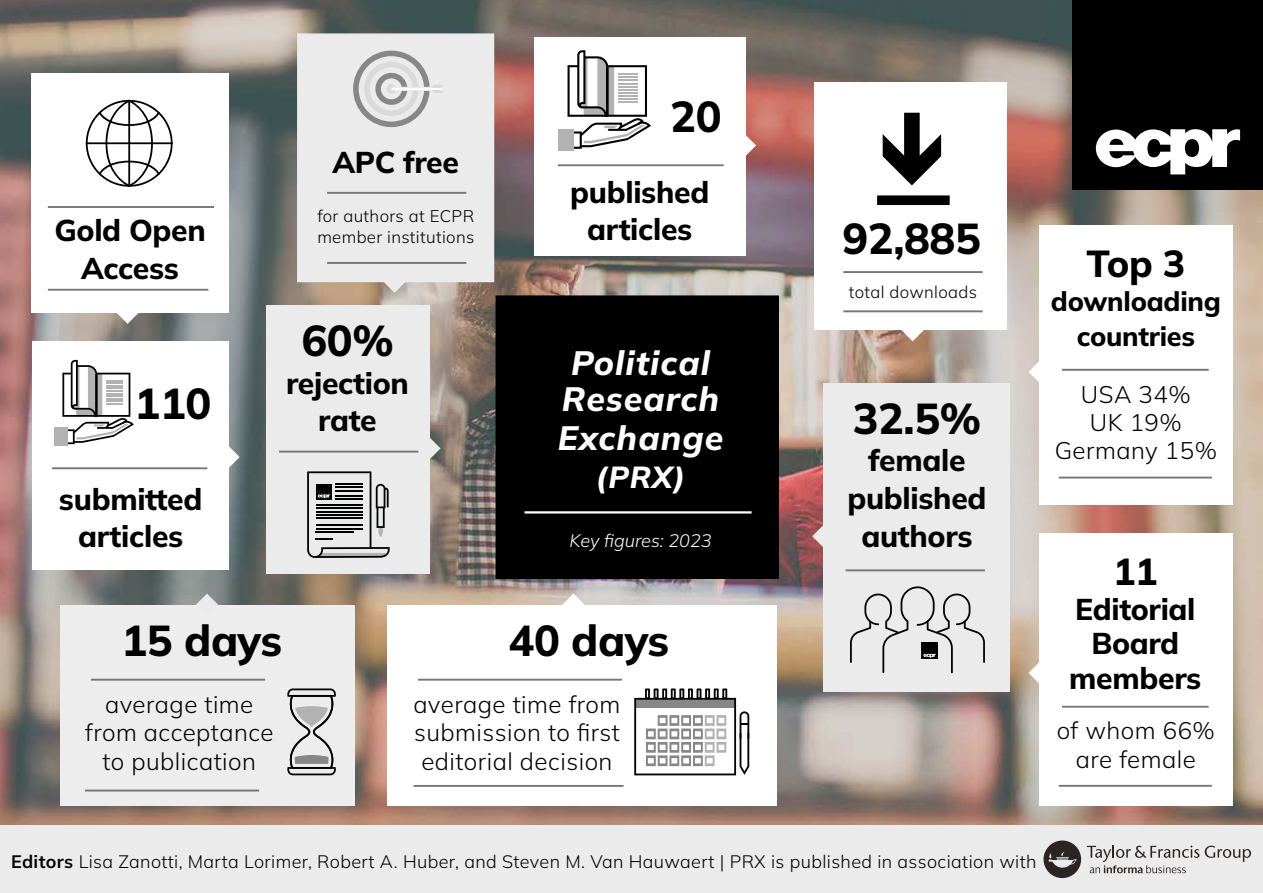
<style>
.page{position:relative;width:1263px;height:893px;background:#fff}
.page>*{position:absolute;margin:0;border:0;box-sizing:border-box;transform-origin:0 0}
.t1{font:800 43.2px "Mulish";letter-spacing:-.01em;color:#000}
.t2{font:800 37.5px "Mulish";color:#000}
.t3{font:italic 800 33.75px/37.2px "Mulish";letter-spacing:.03em;color:#fff;text-align:center}
.t4{font:italic 800 30.3px "Mulish";color:#fff}
.t5{font:800 30px/37.5px "Mulish";letter-spacing:-.01em;color:#000;text-align:center}
.t6{font:800 27px/34.5px "Mulish";letter-spacing:-.01em;color:#000;text-align:center}
.t7{font:300 24px/28.5px "Mulish";letter-spacing:.02em;color:#000;text-align:center}
.t8{font:300 18px "Mulish";letter-spacing:.02em;color:#000}
.t9{font:italic 300 18px "Mulish";color:#fff}
.t10{font:300 16.8px/21px "Mulish";letter-spacing:.02em;color:#000}
.s1{font-weight:700}
</style>
<div class="page">
<img style="left:0;top:0;width:1263px;height:825px">
<div style="left:496px;top:296px;width:282px;height:282px;background:#000"></div>
<div style="left:495px;top:295px;width:284px;height:284px;border:1px solid #000"></div>
<hr style="left:524px;top:511px;width:228px;height:2px;background:#fff">
<div style="left:815px;top:83px;width:192px;height:247px;background:#fff"></div>
<svg style="left:901px;top:330px;width:23px;height:11px"></svg>
<hr style="left:843px;top:310px;width:139px;height:2px;background:#777776">
<hr style="left:843px;top:271px;width:139px;height:2px;background:#777776">
<div style="left:877px;top:195px;width:73px;height:10px;background:#000"></div>
<div style="left:297px;top:33px;width:197px;height:249px;background:#ebebeb"></div>
<svg style="left:383px;top:279px;width:23px;height:14px"></svg>
<hr style="left:327px;top:262px;width:139px;height:2px;background:#777776">
<hr style="left:327px;top:192px;width:139px;height:2px;background:#777776">
<svg style="left:353px;top:51px;width:89px;height:76px"></svg>
<div style="left:266px;top:305px;width:163px;height:269px;background:#ebebeb"></div>
<svg style="left:418px;top:437px;width:22px;height:22px"></svg>
<svg style="left:307px;top:471px;width:83px;height:87px"></svg>
<hr style="left:279px;top:451px;width:139px;height:2px;background:#777776">
<div style="left:0;top:825px;width:1263px;height:68px;background:#ebebeb"></div>
<div style="left:1040px;top:533px;width:193px;height:272px;background:#fff"></div>
<hr style="left:1059px;top:785px;width:153px;height:2px;background:#777776">
<hr style="left:1062px;top:706px;width:147px;height:2px;background:#777776">
<svg style="left:1028px;top:662px;width:12px;height:22px"></svg>
<svg style="left:1043px;top:840px;width:38px;height:38px"></svg>
<svg style="left:1205px;top:846px;width:46px;height:16px"></svg>
<svg style="left:1087px;top:845px;width:112px;height:28px"></svg>
<div style="left:32px;top:74px;width:197px;height:239px;background:#fff"></div>
<svg style="left:116px;top:313px;width:23px;height:11px"></svg>
<svg style="left:86px;top:100px;width:87px;height:87px"></svg>
<hr style="left:48px;top:289px;width:160px;height:2px;background:#777776">
<hr style="left:48px;top:206px;width:166px;height:2px;background:#777776">
<svg style="left:1028px;top:361px;width:12px;height:22px"></svg>
<div style="left:1040px;top:225px;width:193px;height:279px;background:#fff"></div>
<hr style="left:1059px;top:477px;width:153px;height:1px;background:#777776">
<hr style="left:1062px;top:369px;width:147px;height:2px;background:#777776">
<div style="left:1073px;top:0;width:190px;height:190px;background:#000"></div>
<svg style="left:1096px;top:129px;width:144px;height:45px"></svg>
<div style="left:823px;top:383px;width:186px;height:309px;background:#ebebeb"></div>
<svg style="left:812px;top:525px;width:11px;height:22px"></svg>
<svg style="left:850px;top:586px;width:135px;height:87px"></svg>
<hr style="left:846px;top:569px;width:139px;height:2px;background:#777776">
<div style="left:534px;top:37px;width:212px;height:219px;background:#fff"></div>
<svg style="left:746px;top:134px;width:10px;height:23px"></svg>
<div style="left:558px;top:129px;width:15px;height:22px;background:#b3b2b2"></div>
<svg style="left:567px;top:50px;width:84px;height:99px"></svg>
<hr style="left:558px;top:164px;width:166px;height:2px;background:#777776">
<div style="left:32px;top:341px;width:196px;height:229px;background:#fff"></div>
<svg style="left:228px;top:446px;width:12px;height:22px"></svg>
<hr style="left:52px;top:467px;width:155px;height:2px;background:#777776">
<div style="left:54px;top:428px;width:13px;height:18px;background:#b3b2b2"></div>
<svg style="left:62px;top:360px;width:72px;height:84px"></svg>
<div style="left:61px;top:605px;width:294px;height:200px;background:#ededed"></div>
<hr style="left:91px;top:679px;width:174px;height:2px;background:#777776">
<hr style="left:85px;top:790px;width:174px;height:1px;background:#777776">
<svg style="left:287px;top:688px;width:49px;height:87px"></svg>
<svg style="left:196px;top:594px;width:22px;height:11px"></svg>
<div style="left:387px;top:605px;width:390px;height:200px;background:#fff"></div>
<hr style="left:418px;top:679px;width:204px;height:2px;background:#777776">
<svg style="left:634px;top:688px;width:115px;height:87px"></svg>
<svg style="left:562px;top:594px;width:23px;height:11px"></svg>
<hr style="left:414px;top:785px;width:209px;height:2px;background:#777776">
<p class="t5" style="left:54px;top:211px;width:153px">Gold Open<br>Access</p>
<h1 class="t1" style="left:135px;top:374px;width:78px">110</h1>
<p class="t5" style="left:59px;top:479px;width:145px">submitted articles</p>
<p class="t5" style="left:332px;top:142px;width:128px">APC free</p>
<p class="t10" style="left:317px;top:205px;width:158px">for authors at ECPR member institutions</p>
<h1 class="t1" style="left:301px;top:311px;width:94px">60%</h1>
<p class="t5" style="left:286px;top:364px;width:124px">rejection rate</p>
<h1 class="t1" style="left:670px;top:87px;width:53px">20</h1>
<p class="t5" style="left:570px;top:172px;width:141px">published articles</p>
<h3 class="t3" style="left:558px;top:344px;width:167px">Political<br>Research<br>Exchange</h3>
<p class="t4" style="left:596px;top:456px;width:91px">(PRX)</p>
<p class="t9" style="left:570px;top:528px;width:144px">Key figures: 2023</p>
<h1 class="t1" style="left:122px;top:611px;width:162px">15 days</h1>
<p class="t7" style="left:85px;top:689px;width:190px">average time from acceptance to publication</p>
<h1 class="t1" style="left:509px;top:611px;width:162px">40 days</h1>
<p class="t7" style="left:413px;top:689px;width:209px">average time from submission to first editorial decision</p>
<h1 class="t1" style="left:842px;top:210px;width:140px">92,885</h1>
<p class="t10" style="left:849px;top:281px;width:130px">total downloads</p>
<h1 class="t1" style="left:853px;top:389px;width:130px">32.5%</h1>
<p class="t5" style="left:847px;top:441px;width:141px">female published authors</p>
<h2 class="t2" style="left:1087px;top:238px;width:100px">Top 3</h2>
<p class="t6" style="left:1051px;top:284px;width:171px">downloading countries</p>
<p class="t7" style="left:1055px;top:379px;width:164px">USA 34%<br>UK 19%<br>Germany 15%</p>
<h2 class="t2" style="left:1113px;top:546px;width:46px">11</h2>
<p class="t5" style="left:1069px;top:591px;width:134px;line-height:34.5px">Editorial<br>Board members</p>
<p class="t7" style="left:1057px;top:716px;width:160px">of whom 66% are female</p>
<p class="t8" style="left:11px;top:849px;width:1027px"><span class="s1">Editors</span> Lisa Zanotti, Marta Lorimer, Robert A. Huber, and Steven M. Van Hauwaert | PRX is published in association with</p>
</div>
